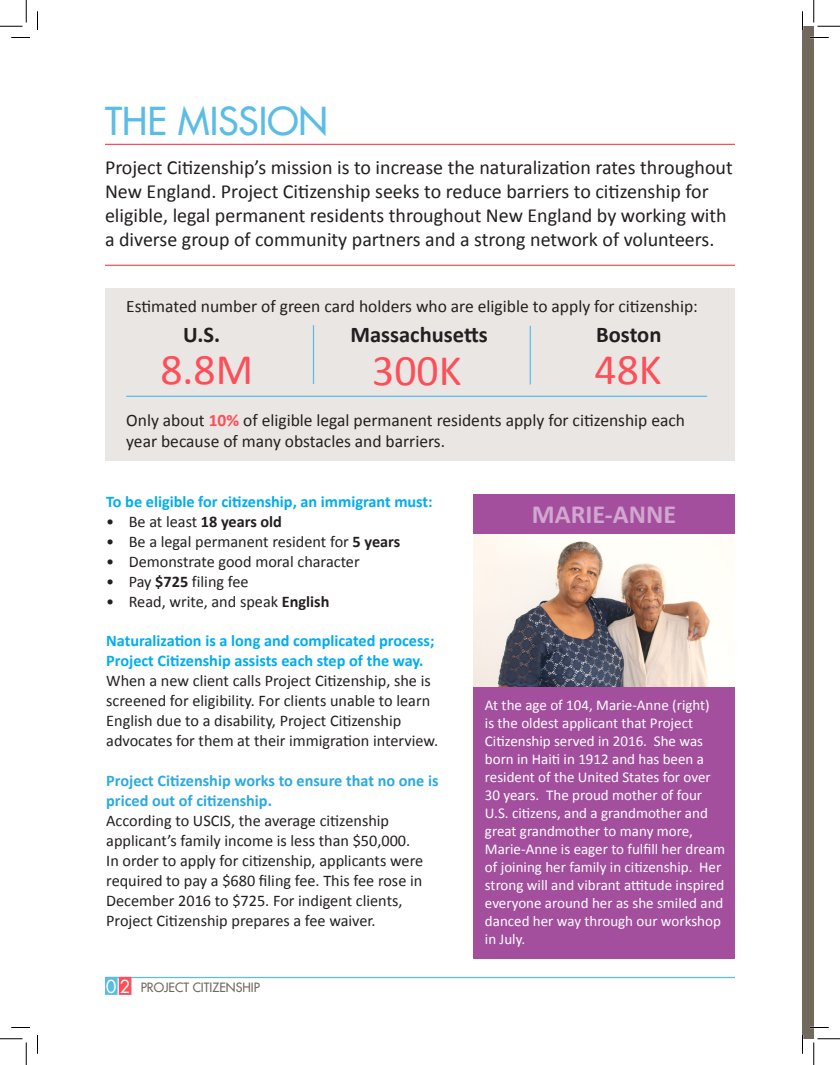
<style>
.page{position:relative;width:840px;height:1065px;background:#fff}
.page>*{position:absolute;margin:0;border:0;box-sizing:border-box;transform-origin:0 0}
.t1{font:43.75px "Calibri";color:#fd4e59}
.t2{font:37.5px "Futura LT";color:#5bbde6}
.t3{font:700 26.25px "Calibri";color:#d1a7cf}
.t4{font:700 22.5px "Calibri";color:#231f20}
.t5{font:20px/24px "Calibri";color:#231f20}
.t6{font:17.5px "Calibri";color:#231f20}
.t7{font:16.25px/20px "Calibri";color:#231f20;text-align:justify}
.t8{font:700 16.25px/20px "Calibri";color:#00adef}
.t9{font:700 16.25px/20px "Calibri";color:#2baae1}
.t10{font:15px/18px "Calibri";color:#fff}
.t11{font:12.5px "Futura LT";color:#70695c}
.s1{font-weight:700;color:#fd4e59}
.s2{font-weight:700}
.s3{font-size:17.5px;color:#fff}
</style>
<div class="page">
<hr style="left:105px;top:977px;width:630px;height:1px;background:#5bbde6">
<div style="left:105px;top:977px;width:13px;height:18px;background:#5bbde6;border:1px solid #5bbde6"></div>
<div style="left:119px;top:977px;width:12px;height:18px;background:#fd4e59;border:1px solid #fd4e59"></div>
<div style="left:802px;top:26px;width:12px;height:1013px;background:#70695c"></div>
<div style="left:473px;top:495px;width:262px;height:464px;background:#a34f9e"></div>
<hr style="left:105px;top:144px;width:630px;height:1px;background:#fd4e59">
<div style="left:105px;top:288px;width:630px;height:173px;background:#e9e6e3"></div>
<hr style="left:313px;top:325px;width:1px;height:59px;background:#5bbde6">
<hr style="left:530px;top:326px;width:1px;height:58px;background:#5bbde6">
<hr style="left:126px;top:396px;width:581px;height:1px;background:#5bbde6">
<hr style="left:105px;top:265px;width:630px;height:1px;background:#fd4e59">
<img style="left:473px;top:535px;width:262px;height:152px">
<svg style="left:11px;top:37px;width:19px;height:1px"></svg>
<svg style="left:810px;top:37px;width:19px;height:1px"></svg>
<svg style="left:11px;top:1027px;width:19px;height:1px"></svg>
<svg style="left:810px;top:1027px;width:19px;height:1px"></svg>
<svg style="left:37px;top:11px;width:1px;height:19px"></svg>
<svg style="left:37px;top:1035px;width:1px;height:19px"></svg>
<svg style="left:802px;top:11px;width:1px;height:19px"></svg>
<svg style="left:802px;top:1035px;width:1px;height:19px"></svg>
<svg style="left:0;top:0;width:27px;height:27px"></svg>
<svg style="left:0;top:1039px;width:27px;height:26px"></svg>
<svg style="left:814px;top:0;width:26px;height:27px"></svg>
<svg style="left:814px;top:1039px;width:26px;height:26px"></svg>
<p class="t2" style="left:105px;top:97px;width:224px">THE MISSION</p>
<p class="t5" style="left:105px;top:156px;width:629px">Project Citizenship’s mission is to increase the naturalization rates throughout New England. Project Citizenship seeks to reduce barriers to citizenship for eligible, legal permanent residents throughout New England by working with a diverse group of community partners and a strong network of volunteers.</p>
<p class="t6" style="left:126px;top:296px;width:573px">Estimated number of green card holders who are eligible to apply for citizenship:</p>
<p class="t4" style="left:350px;top:320px;width:139px">Massachusetts</p>
<p class="t1" style="left:372px;top:343px;width:91px">300K</p>
<p class="t4" style="left:596px;top:320px;width:67px">Boston</p>
<p class="t1" style="left:595px;top:342px;width:69px">48K</p>
<p class="t6" style="left:126px;top:409px;width:560px">Only about <span class="s1">10%</span> of eligible legal permanent residents apply for citizenship each</p>
<p class="t6" style="left:126px;top:430px;width:320px">year because of many obstacles and barriers.</p>
<p class="t4" style="left:183px;top:320px;width:39px">U.S.</p>
<p class="t1" style="left:160px;top:342px;width:94px">8.8M</p>
<p class="t8" style="left:106px;top:492px;width:328px">To be eligible for citizenship, an immigrant must:</p>
<p class="t7" style="left:106px;top:512px;width:177px">• Be at least <span class="s2">18 years old</span></p>
<p class="t7" style="left:106px;top:532px;width:296px">• Be a legal permanent resident for <span class="s2">5 years</span></p>
<p class="t7" style="left:106px;top:552px;width:255px">• Demonstrate good moral character</p>
<p class="t7" style="left:106px;top:572px;width:144px">• Pay <span class="s2">$725</span> filing fee</p>
<p class="t7" style="left:106px;top:592px;width:225px">• Read, write, and speak <span class="s2">English</span></p>
<p class="t8" style="left:106px;top:631px;width:330px">Naturalization is a long and complicated process;<br>Project Citizenship assists each step of the way.</p>
<p class="t7" style="left:106px;top:671px;width:326px">When a new client calls Project Citizenship, she is screened for eligibility. For clients unable to learn English due to a disability, Project Citizenship</p>
<p class="t7" style="left:106px;top:731px;width:333px">advocates for them at their immigration interview.</p>
<p class="t9" style="left:106px;top:771px;width:334px">Project Citizenship works to ensure that no one is priced out of citizenship.</p>
<p class="t7" style="left:106px;top:811px;width:284px">According to USCIS, the average citizenship</p>
<p class="t7" style="left:106px;top:831px;width:318px;text-align:left">applicant’s family income is less than $50,000.<br>In order to apply for citizenship, applicants were required to pay a $680 filing fee. This fee rose in December 2016 to $725. For indigent clients,</p>
<p class="t7" style="left:106px;top:911px;width:271px">Project Citizenship prepares a fee waiver.</p>
<p class="t11" style="left:106px;top:979px;width:156px"><span class="s3">0 2</span> PROJECT CITIZENSHIP</p>
<p class="t3" style="left:532px;top:498px;width:146px">MARIE-ANNE</p>
<p class="t10" style="left:485px;top:696px;width:226px">At the age of 104, Marie-Anne (right)</p>
<p class="t10" style="left:485px;top:714px;width:210px">is the oldest applicant that Project</p>
<p class="t10" style="left:485px;top:732px;width:242px">Citizenship served in 2016. She was born in Haiti in 1912 and has been a resident of the United States for over 30 years. The proud mother of four U.S. citizens, and a grandmother and great grandmother to many more, Marie-Anne is eager to fulfill her dream of joining her family in citizenship. Her strong will and vibrant attitude inspired everyone around her as she smiled and danced her way through our workshop in July.</p>
</div>
